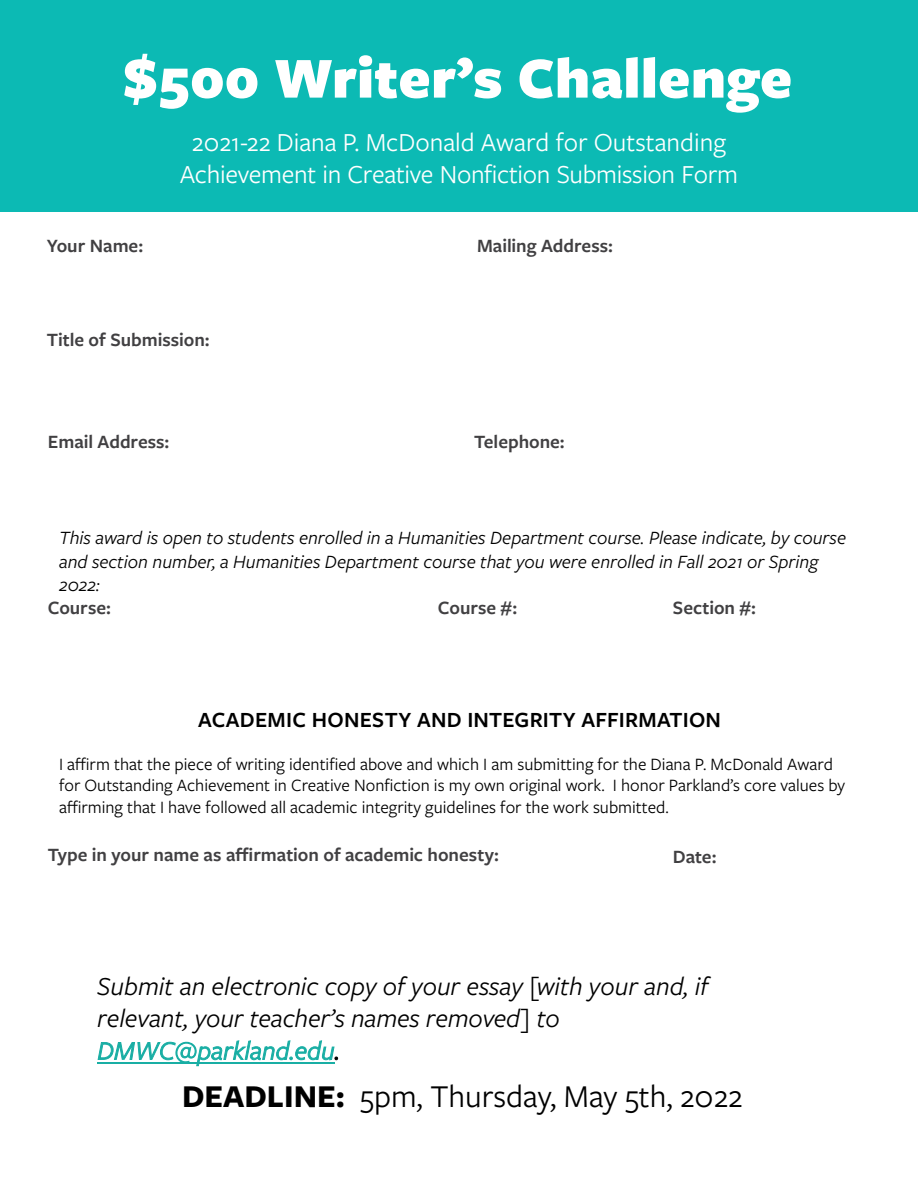
<style>
.page{position:relative;width:918px;height:1188px;background:#fff}
.page>*{position:absolute;margin:0;border:0;box-sizing:border-box;transform-origin:0 0}
.t1{font:900 60px "Freight Sans Pro";letter-spacing:.005em;color:#fff}
.t2{font:33px "Freight Sans Pro";color:#000}
.t3{font:italic 27px/32.4px "Freight Sans Pro";color:#000}
.t4{font:27px/32.4px "Freight Sans Pro";letter-spacing:-.015em;color:#fff;text-align:center}
.t5{font:600 22.5px "Freight Sans Pro";letter-spacing:.01em;color:#000}
.t6{font:italic 19.5px/23.4px "Freight Sans Pro";color:#000}
.t7{font:600 19.5px "Freight Sans Pro";letter-spacing:-.005em;color:#414042}
.t8{font:18px/21.6px "Freight Sans Pro";color:#000}
.s1{color:#19aea4}
.s2{font-weight:700}
</style>
<div class="page">
<div style="left:0;top:0;width:918px;height:212px;background:#0cbab4"></div>
<hr style="left:97px;top:1063px;width:238px;height:1px;background:#19aea4">
<h1 class="t1" style="left:123px;top:36px;width:671px">$500 Writer’s Challenge</h1>
<h3 class="t4" style="left:180px;top:124px;width:560px">2021-22 Diana P. McDonald Award for Outstanding<br>Achievement in Creative Nonfiction Submission Form</h3>
<p class="t7" style="left:47px;top:232px;width:98px">Your Name:</p>
<p class="t7" style="left:47px;top:326px;width:164px">Title of Submission:</p>
<p class="t7" style="left:48px;top:429px;width:123px">Email Address:</p>
<p class="t7" style="left:477px;top:232px;width:137px">Mailing Address:</p>
<p class="t7" style="left:474px;top:429px;width:92px">Telephone:</p>
<p class="t6" style="left:59px;top:526px;width:789px">This award is open to students enrolled in a Humanities Department course. Please indicate, by course and section number, a Humanities Department course that you were enrolled in Fall 2021 or Spring<br>2022:</p>
<p class="t7" style="left:48px;top:594px;width:65px">Course:</p>
<p class="t7" style="left:438px;top:594px;width:81px">Course #:</p>
<p class="t7" style="left:673px;top:594px;width:85px">Section #:</p>
<p class="t5" style="left:198px;top:704px;width:524px">ACADEMIC HONESTY AND INTEGRITY AFFIRMATION</p>
<p class="t8" style="left:59px;top:752px;width:788px">I affirm that the piece of writing identified above and which I am submitting for the Diana P. McDonald Award for Outstanding Achievement in Creative Nonfiction is my own original work. I honor Parkland’s core values by affirming that I have followed all academic integrity guidelines for the work submitted.</p>
<p class="t7" style="left:48px;top:842px;width:453px">Type in your name as affirmation of academic honesty:</p>
<p class="t7" style="left:673px;top:844px;width:45px">Date:</p>
<h3 class="t3" style="left:97px;top:969px;width:613px">Submit an electronic copy of your essay [with your and, if relevant, your teacher’s names removed] to<br><span class="s1">DMWC@parkland.edu</span>.</h3>
<h2 class="t2" style="left:182px;top:1074px;width:562px"><span class="s2">DEADLINE:</span> 5pm, Thursday, May 5th, 2022</h2>
</div>
